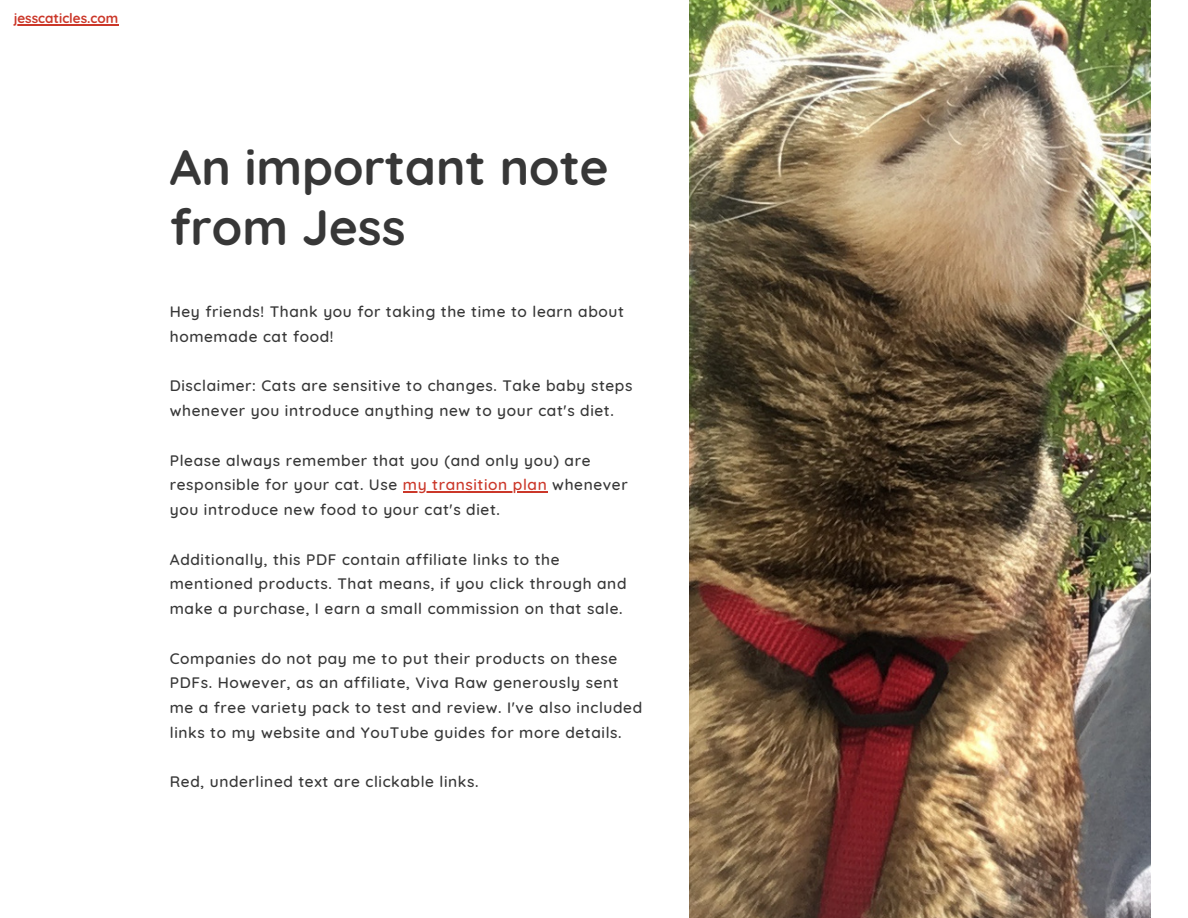
<style>
.page{position:relative;width:1188px;height:918px;background:#fff}
.page>*{position:absolute;margin:0;border:0;box-sizing:border-box;transform-origin:0 0}
.t1{font:700 49.5px/59.7px "Quicksand";color:#373737}
.t2{font:500 15.45px/24.8px "Quicksand";letter-spacing:.04em;color:#373737}
.t3{font:700 13.5px "Quicksand";color:#cb3729}
.s1{color:#cb3729}
</style>
<div class="page">
<img style="left:690px;top:0;width:461px;height:918px">
<hr style="left:403px;top:491px;width:144px;height:2px;background:#cb3729">
<hr style="left:14px;top:24px;width:104px;height:1px;background:#cb3729">
<p class="t3" style="left:14px;top:9px;width:106px">jesscaticles.com</p>
<h1 class="t1" style="left:170px;top:137px;width:440px">An important note from Jess</h1>
<p class="t2" style="left:170px;top:299px;width:456px">Hey friends! Thank you for taking the time to learn about homemade cat food!</p>
<p class="t2" style="left:170px;top:373px;width:464px">Disclaimer: Cats are sensitive to changes. Take baby steps whenever you introduce anything new to your cat's diet.</p>
<p class="t2" style="left:170px;top:447px;width:459px">Please always remember that you (and only you) are responsible for your cat. Use <span class="s1">my transition plan</span> whenever you introduce new food to your cat's diet.</p>
<p class="t2" style="left:170px;top:546px;width:458px">Additionally, this PDF contain affiliate links to the mentioned products. That means, if you click through and make a purchase, I earn a small commission on that sale.</p>
<p class="t2" style="left:170px;top:645px;width:474px">Companies do not pay me to put their products on these PDFs. However, as an affiliate, Viva Raw generously sent me a free variety pack to test and review. I've also included links to my website and YouTube guides for more details.</p>
<p class="t2" style="left:170px;top:769px;width:310px">Red, underlined text are clickable links.</p>
</div>
